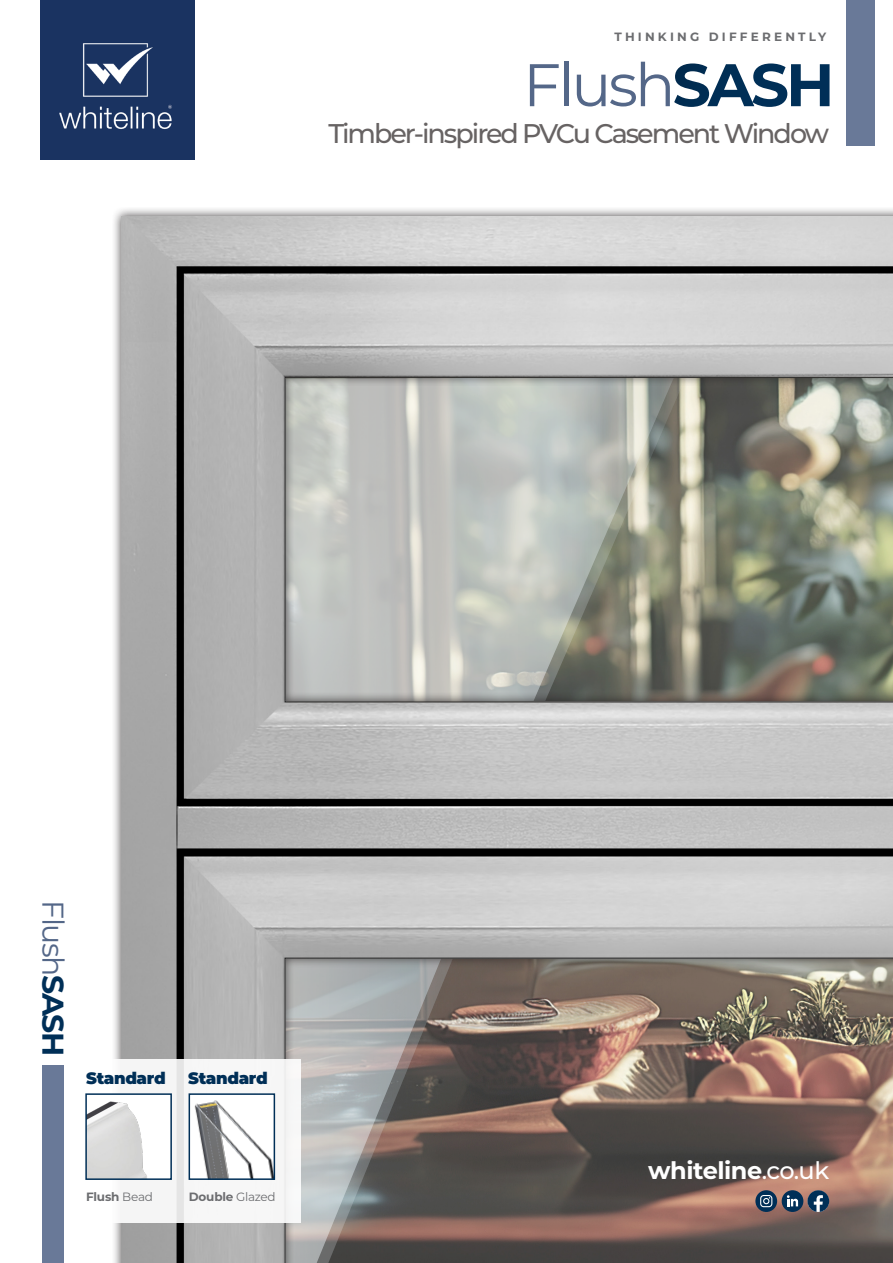
<style>
.page{position:relative;width:893px;height:1263px;background:#fff}
.page>*{position:absolute;margin:0;border:0;box-sizing:border-box;transform-origin:0 0}
.t1{font:60px "Montserrat";letter-spacing:-.05em;color:#546788}
.t2{font:30px "Montserrat";letter-spacing:-.05em;color:#546788}
.t3{font:500 27px "Montserrat";letter-spacing:-.075em;color:#676363}
.t4{font:700 24px "Montserrat";letter-spacing:-.02em;color:#fff}
.Product_Label{font:900 16.5px "Montserrat";letter-spacing:-.02em;color:#002f57}
.Product_Label_-_Small{font:700 12px "Montserrat";letter-spacing:.265em;color:#6c6d70}
.s1{font-weight:700;color:#fff}
.s2{font-weight:700;color:#002f57}
.s3{font-weight:400}
.s4{font-weight:500}
</style>
<div class="page">
<img style="left:121px;top:216px;width:772px;height:1047px">
<svg style="left:42px;top:1059px;width:259px;height:163px"></svg>
<div style="left:86px;top:1094px;width:85px;height:85px;background:#fff"></div>
<img style="left:88px;top:1101px;width:59px;height:76px">
<div style="left:85px;top:1093px;width:87px;height:87px;border:2px solid #002f57"></div>
<img style="left:192px;top:1096px;width:80px;height:81px">
<div style="left:189px;top:1093px;width:86px;height:87px;border:2px solid #002f57"></div>
<div style="left:846px;top:0;width:28px;height:145px;background:#697998"></div>
<div style="left:43px;top:1065px;width:21px;height:198px;background:#697998"></div>
<img style="left:40px;top:0;width:154px;height:6px">
<img style="left:40px;top:6px;width:154px;height:153px">
<svg style="left:755px;top:1190px;width:22px;height:22px"></svg>
<svg style="left:760px;top:1195px;width:12px;height:12px"></svg>
<svg style="left:781px;top:1190px;width:22px;height:22px"></svg>
<svg style="left:787px;top:1195px;width:11px;height:11px"></svg>
<svg style="left:807px;top:1190px;width:22px;height:22px"></svg>
<p class="Product_Label_-_Small" style="left:614px;top:28px;width:213px">THINKING DIFFERENTLY</p>
<p class="t1" style="left:523px;top:44px;width:313px">Flush<span class="s1">SASH</span></p>
<p class="t3" style="left:329px;top:115px;width:502px">Timber-inspired PVCu Casement Window</p>
<p class="t2" style="left:74px;top:900px;width:157px;rotate:90deg">Flush<span class="s2">SASH</span></p>
<p class="Product_Label" style="left:86px;top:1065px;width:81px">Standard</p>
<p class="Product_Label" style="left:188px;top:1065px;width:81px">Standard</p>
<p class="Product_Label_-_Small" style="left:86px;top:1188px;width:69px">Flush <span class="s3">Bead</span></p>
<p class="Product_Label_-_Small" style="left:189px;top:1188px;width:88px">Double <span class="s3">Glazed</span></p>
<p class="t4" style="left:648px;top:1153px;width:182px">whiteline<span class="s4">.co.uk</span></p>
</div>
